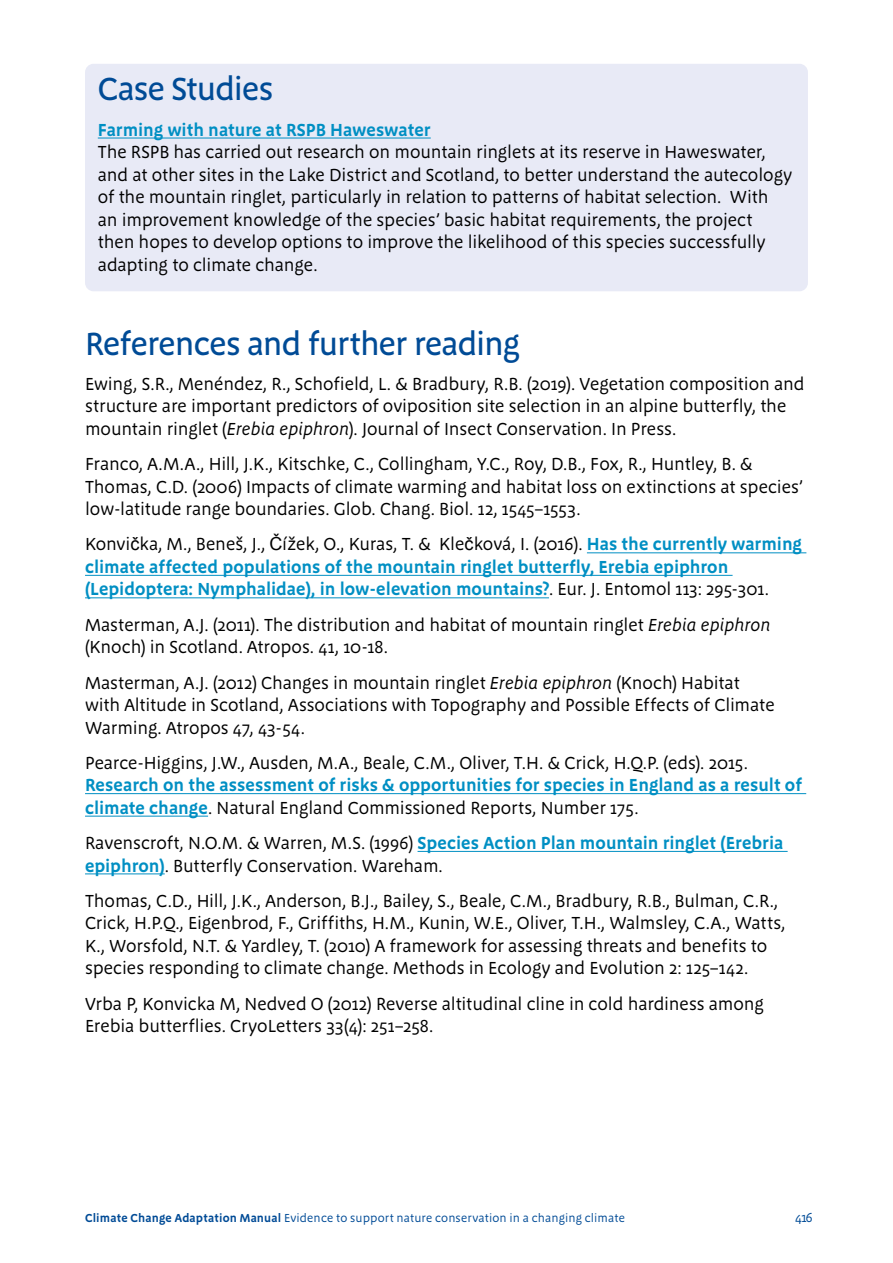
<style>
.page{position:relative;width:893px;height:1263px;background:#fff}
.page>*{position:absolute;margin:0;border:0;box-sizing:border-box;transform-origin:0 0}
.t1{font:500 33px "Megano OT";letter-spacing:-.025em;color:#004b96}
.P{font:18px/22.5px "Megano OT";letter-spacing:-.005em;color:#000}
.P-2{font:600 18px/22.5px "Megano OT";color:#008fc3}
.t2{font:13.5px "Megano OT";color:#004b96}
.t3{font:12px "Megano OT";letter-spacing:.01em;color:#004b96}
.s1{font-style:italic}
.s2{font-weight:400;color:#000}
.s3{font-family:"Arial";font-weight:400;color:#000}
.s4{font-weight:600;color:#008fc3}
.s5{font-weight:600}
</style>
<div class="page">
<div style="left:85px;top:64px;width:723px;height:227px;background:#e8eaf6;border-radius:9px"></div>
<hr style="left:98px;top:138px;width:333px;height:1px;background:#008fc3">
<hr style="left:587px;top:553px;width:219px;height:1px;background:#008fc3">
<hr style="left:85px;top:575px;width:648px;height:1px;background:#008fc3">
<hr style="left:85px;top:598px;width:464px;height:1px;background:#008fc3">
<hr style="left:85px;top:793px;width:721px;height:1px;background:#008fc3">
<hr style="left:85px;top:816px;width:123px;height:1px;background:#008fc3">
<hr style="left:418px;top:851px;width:370px;height:1px;background:#008fc3">
<hr style="left:85px;top:874px;width:80px;height:1px;background:#008fc3">
<h2 class="t1" style="left:98px;top:70px;width:177px">Case Studies</h2>
<h2 class="P-2" style="left:98px;top:118px;width:334px">Farming with nature at RSPB Haweswater</h2>
<h2 class="P" style="left:98px;top:141px;width:696px">The RSPB has carried out research on mountain ringlets at its reserve in Haweswater, and at other sites in the Lake District and Scotland, to better understand the autecology of the mountain ringlet, particularly in relation to patterns of habitat selection. With an improvement knowledge of the species’ basic habitat requirements, the project then hopes to develop options to improve the likelihood of this species successfully adapting to climate change.</h2>
<h2 class="t1" style="left:85px;top:324px;width:437px">References and further reading</h2>
<h2 class="P" style="left:85px;top:373px;width:721px">Ewing, S.R., Menéndez, R., Schofield, L. &amp; Bradbury, R.B. (2019). Vegetation composition and structure are important predictors of oviposition site selection in an alpine butterfly, the mountain ringlet (<span class="s1">Erebia epiphron</span>). Journal of Insect Conservation. In Press.</h2>
<h2 class="P" style="left:85px;top:453px;width:719px">Franco, A.M.A., Hill, J.K., Kitschke, C., Collingham, Y.C., Roy, D.B., Fox, R., Huntley, B. &amp;<br>Thomas, C.D. (2006) Impacts of climate warming and habitat loss on extinctions at species’ low-latitude range boundaries. Glob. Chang. Biol. 12, 1545–1553.</h2>
<h2 class="P-2" style="left:85px;top:533px;width:719px"><span class="s2">Konvi</span><span class="s3">č</span><span class="s2">ka, M., Beneš, J.,</span> <span class="s3">Č</span><span class="s2">ížek, O., Kuras, T. &amp; Kle</span><span class="s3">č</span><span class="s2">ková, I. (2016).</span> Has the currently warming climate affected populations of the mountain ringlet butterfly, Erebia epiphron (Lepidoptera: Nymphalidae), in low-elevation mountains?<span class="s2">. Eur. J. Entomol 113: 295-301.</span></h2>
<h2 class="P" style="left:85px;top:613px;width:687px">Masterman, A.J. (2011). The distribution and habitat of mountain ringlet <span class="s1">Erebia epiphron </span>(Knoch) in Scotland. Atropos. 41, 10-18.</h2>
<h2 class="P" style="left:85px;top:671px;width:691px">Masterman, A.J. (2012) Changes in mountain ringlet <span class="s1">Erebia epiphron</span> (Knoch) Habitat with Altitude in Scotland, Associations with Topography and Possible Effects of Climate<br>Warming. Atropos 47, 43-54.</h2>
<h2 class="P" style="left:85px;top:751px;width:718px">Pearce-Higgins, J.W., Ausden, M.A., Beale, C.M., Oliver, T.H. &amp; Crick, H.Q.P. (eds). 2015.<br><span class="s4">Research on the assessment of risks &amp; opportunities for species in England as a result of climate change</span>. Natural England Commissioned Reports, Number 175.</h2>
<h2 class="P" style="left:85px;top:832px;width:700px">Ravenscroft, N.O.M. &amp; Warren, M.S. (1996) <span class="s4">Species Action Plan mountain ringlet (Erebria epiphron)</span>. Butterfly Conservation. Wareham.</h2>
<h2 class="P" style="left:85px;top:889px;width:702px">Thomas, C.D., Hill, J.K., Anderson, B.J., Bailey, S., Beale, C.M., Bradbury, R.B., Bulman, C.R., Crick, H.P.Q., Eigenbrod, F., Griffiths, H.M., Kunin, W.E., Oliver, T.H., Walmsley, C.A., Watts, K., Worsfold, N.T. &amp; Yardley, T. (2010) A framework for assessing threats and benefits to species responding to climate change. Methods in Ecology and Evolution 2: 125–142.</h2>
<h2 class="P" style="left:85px;top:992px;width:680px">Vrba P, Konvicka M, Nedved O (2012) Reverse altitudinal cline in cold hardiness among<br>Erebia butterflies. CryoLetters 33(4): 251–258.</h2>
<p class="t3" style="left:85px;top:1210px;width:541px"><span class="s5">Climate Change Adaptation Manual</span> Evidence to support nature conservation in a changing climate</p>
<p class="t2" style="left:795px;top:1209px;width:19px">416</p>
</div>
